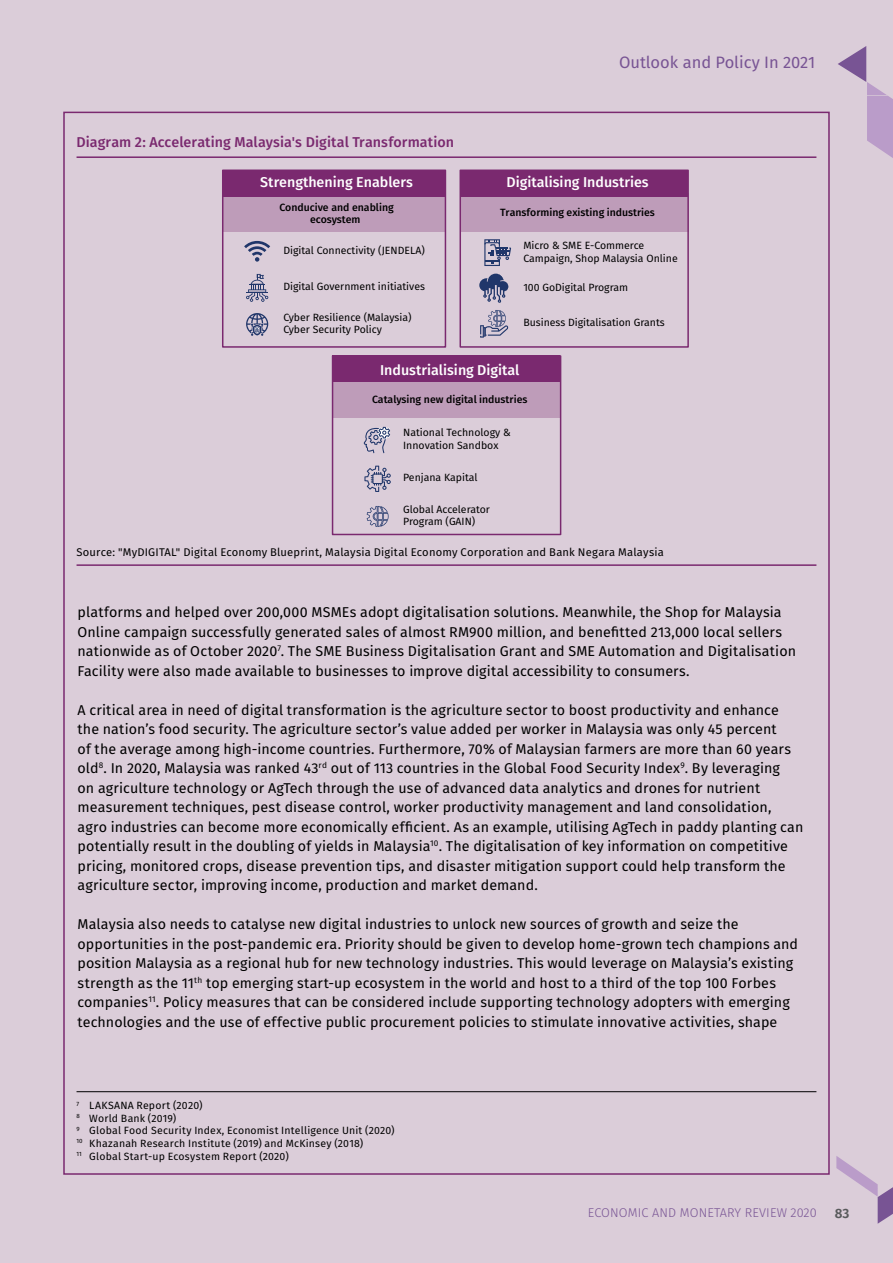
<style>
.page{position:relative;width:893px;height:1263px;background:#dbcdd9}
.page>*{position:absolute;margin:0;border:0;box-sizing:border-box;transform-origin:0 0}
.t1{font:16.5px "Fira Sans";color:#785494}
.t2{font:14.25px/19.5px "Fira Sans";letter-spacing:.005em;color:#000}
.t3{font:500 14.25px "Fira Sans";color:#fff}
.t4{font:500 14.25px "Fira Sans";letter-spacing:.005em;color:#7a296f}
.t5{font:600 13.5px "Fira Sans";color:#58595b}
.t6{font:300 12.75px "Fira Sans";letter-spacing:.01em;color:#785494}
.t7{font:11.1px "Fira Sans";letter-spacing:.015em;color:#000}
.t8{font:10.5px/12.6px "Fira Sans";color:#000}
.t9{font:10.5px/12.6px "Fira Sans";letter-spacing:.02em;color:#000}
.t10{font:500 10.5px/12.6px "Fira Sans";color:#000;text-align:center}
</style>
<div class="page">
<svg style="left:838px;top:46px;width:55px;height:112px"></svg>
<svg style="left:836px;top:1156px;width:57px;height:68px"></svg>
<div style="left:333px;top:356px;width:227px;height:26px;background:#7a296f"></div>
<div style="left:222px;top:170px;width:223px;height:26px;background:#7a296f"></div>
<div style="left:460px;top:170px;width:228px;height:26px;background:#7a296f"></div>
<hr style="left:77px;top:156px;width:739px;height:2px;background:#7a296f">
<hr style="left:77px;top:564px;width:739px;height:2px;background:#7a296f">
<div style="left:222px;top:194px;width:223px;height:38px;background:#be9cb9"></div>
<div style="left:460px;top:194px;width:229px;height:38px;background:#be9cb9"></div>
<div style="left:335px;top:382px;width:223px;height:36px;background:#be9cb9"></div>
<div style="left:332px;top:355px;width:229px;height:180px;border:2px solid #7a296f"></div>
<div style="left:222px;top:170px;width:224px;height:178px;border:2px solid #7a296f"></div>
<div style="left:459px;top:170px;width:230px;height:178px;border:2px solid #7a296f"></div>
<svg style="left:244px;top:241px;width:26px;height:21px"></svg>
<svg style="left:480px;top:310px;width:28px;height:28px"></svg>
<svg style="left:479px;top:274px;width:29px;height:29px"></svg>
<svg style="left:484px;top:239px;width:27px;height:27px"></svg>
<svg style="left:367px;top:506px;width:22px;height:21px"></svg>
<svg style="left:364px;top:427px;width:26px;height:26px"></svg>
<svg style="left:364px;top:466px;width:27px;height:26px"></svg>
<svg style="left:246px;top:274px;width:22px;height:28px"></svg>
<svg style="left:246px;top:313px;width:22px;height:23px"></svg>
<hr style="left:77px;top:1091px;width:739px;height:1px;background:#000">
<p class="t4" style="left:77px;top:131px;width:379px">Diagram 2: Accelerating Malaysia's Digital Transformation</p>
<p class="t1" style="left:619px;top:50px;width:198px">Outlook and Policy In 2021</p>
<p class="t3" style="left:260px;top:170px;width:154px">Strengthening Enablers</p>
<p class="t3" style="left:506px;top:170px;width:144px">Digitalising Industries</p>
<p class="t10" style="left:279px;top:200px;width:116px">Conducive and enabling ecosystem</p>
<p class="t10" style="left:500px;top:206px;width:156px">Transforming existing industries</p>
<p class="t8" style="left:523px;top:239px;width:156px">Micro &amp; SME E-Commerce<br>Campaign, Shop Malaysia Online</p>
<p class="t8" style="left:283px;top:244px;width:143px">Digital Connectivity (JENDELA)</p>
<p class="t8" style="left:283px;top:280px;width:143px">Digital Government initiatives</p>
<p class="t8" style="left:523px;top:281px;width:106px">100 GoDigital Program</p>
<p class="t8" style="left:283px;top:310px;width:130px">Cyber Resilience (Malaysia)<br>Cyber Security Policy</p>
<p class="t8" style="left:523px;top:316px;width:143px">Business Digitalisation Grants</p>
<p class="t3" style="left:380px;top:358px;width:141px">Industrialising Digital</p>
<p class="t10" style="left:372px;top:392px;width:157px">Catalysing new digital industries</p>
<p class="t8" style="left:403px;top:426px;width:109px">National Technology &amp;<br>Innovation Sandbox</p>
<p class="t8" style="left:403px;top:471px;width:76px">Penjana Kapital</p>
<p class="t8" style="left:403px;top:502px;width:88px">Global Accelerator<br>Program (GAIN)</p>
<p class="t7" style="left:77px;top:543px;width:589px">Source: "MyDIGITAL" Digital Economy Blueprint, Malaysia Digital Economy Corporation and Bank Negara Malaysia</p>
<p class="t2" style="left:78px;top:602px;width:720px">platforms and helped over 200,000 MSMEs adopt digitalisation solutions. Meanwhile, the Shop for Malaysia Online campaign successfully generated sales of almost RM900 million, and benefitted 213,000 local sellers nationwide as of October 2020<sup>7</sup>. The SME Business Digitalisation Grant and SME Automation and Digitalisation Facility were also made available to businesses to improve digital accessibility to consumers.</p>
<p class="t2" style="left:78px;top:699px;width:727px">A critical area in need of digital transformation is the agriculture sector to boost productivity and enhance the nation’s food security. The agriculture sector’s value added per worker in Malaysia was only 45 percent<br>of the average among high-income countries. Furthermore, 70% of Malaysian farmers are more than 60 years old<sup>8</sup>. In 2020, Malaysia was ranked 43<sup>rd</sup> out of 113 countries in the Global Food Security Index<sup>9</sup>. By leveraging<br>on agriculture technology or AgTech through the use of advanced data analytics and drones for nutrient measurement techniques, pest disease control, worker productivity management and land consolidation, agro industries can become more economically efficient. As an example, utilising AgTech in paddy planting can potentially result in the doubling of yields in Malaysia<sup>10</sup>. The digitalisation of key information on competitive pricing, monitored crops, disease prevention tips, and disaster mitigation support could help transform the agriculture sector, improving income, production and market demand.</p>
<p class="t2" style="left:78px;top:914px;width:722px">Malaysia also needs to catalyse new digital industries to unlock new sources of growth and seize the opportunities in the post-pandemic era. Priority should be given to develop home-grown tech champions and position Malaysia as a regional hub for new technology industries. This would leverage on Malaysia’s existing strength as the 11<sup>th</sup> top emerging start-up ecosystem in the world and host to a third of the top 100 Forbes companies<sup>11</sup>. Policy measures that can be considered include supporting technology adopters with emerging technologies and the use of effective public procurement policies to stimulate innovative activities, shape</p>
<p class="t9" style="left:77px;top:1099px;width:319px"><sup>7</sup> LAKSANA Report (2020)<br><sup>8</sup> World Bank (2019)<br><sup>9</sup> Global Food Security Index, Economist Intelligence Unit (2020)<br><sup>10</sup> Khazanah Research Institute (2019) and McKinsey (2018)<br><sup>11</sup> Global Start-up Ecosystem Report (2020)</p>
<p class="t6" style="left:588px;top:1203px;width:230px">ECONOMIC AND MONETARY REVIEW 2020</p>
<p class="t5" style="left:835px;top:1202px;width:16px">83</p>
</div>
